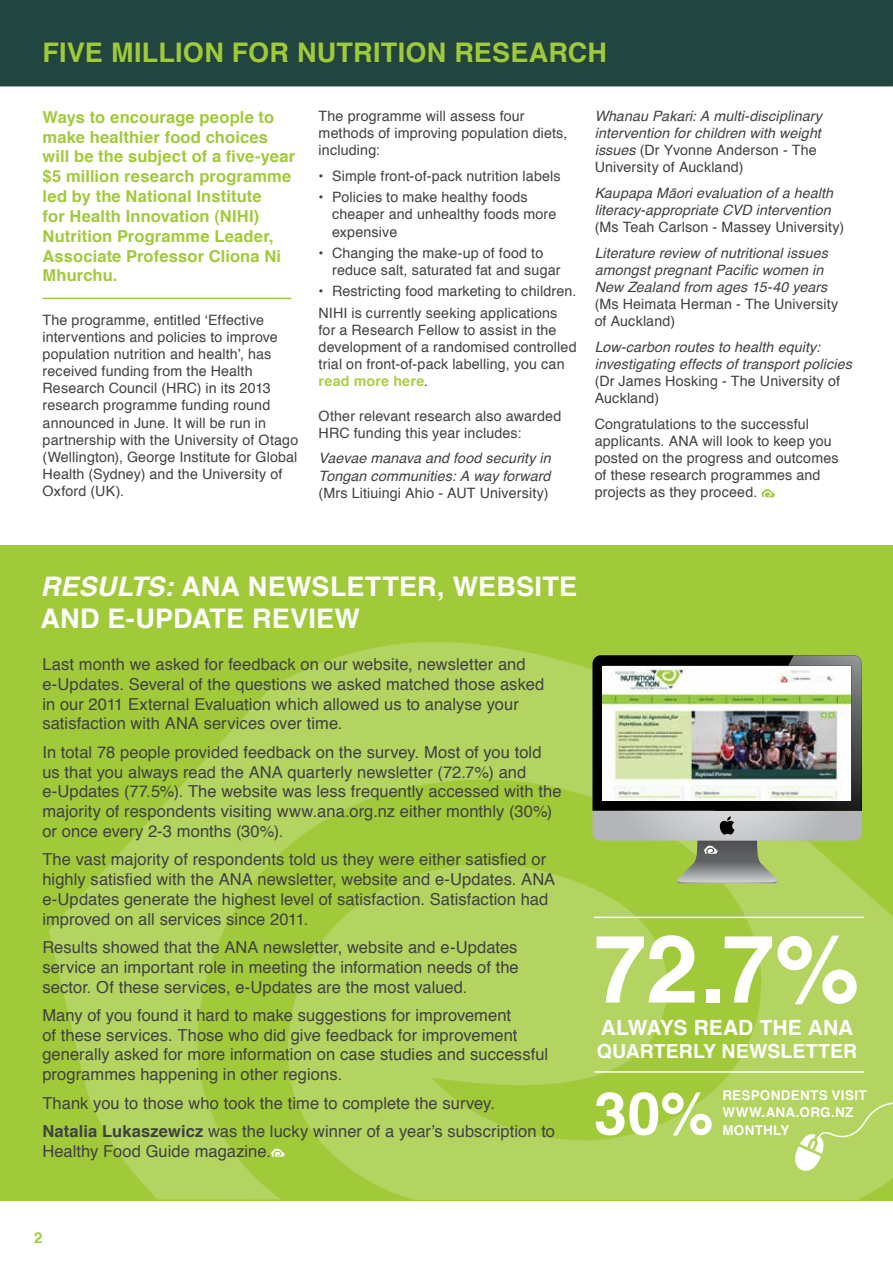
<style>
.page{position:relative;width:893px;height:1263px;background:#fff}
.page>*{position:absolute;margin:0;border:0;box-sizing:border-box;transform-origin:0 0}
.t1{font:700 94.5px "Helvetica";color:#fff}
.t2{font:700 59.25px "Helvetica";color:#fff}
.t3{font:700 27px "Helvetica";letter-spacing:.005em;color:#fff}
.t4{font:700 27px "Helvetica";color:#a1ca3a}
.t5{font:700 21px "Helvetica";color:#fff}
.t6{font:700 19.5px "Helvetica";color:#fff}
.t7{font:16.5px/19.8px "Helvetica";letter-spacing:.005em;color:#414042}
.t8{font:700 16.5px/19.8px "Helvetica";letter-spacing:.01em;color:#a1ca3a}
.t9{font:700 15px "Helvetica";color:#a1ca3a}
.t10{font:14.25px/17.1px "Helvetica";letter-spacing:.01em;color:#414042}
.t11{font:italic 14.25px/17.1px "Helvetica";letter-spacing:.01em;color:#414042}
.t12{font:700 13.5px/17.9px "Helvetica";letter-spacing:.02em;color:#fff}
.s1{font-weight:700;color:#abce4b}
.s2{font-style:normal}
.s3{font-style:italic}
.s4{font-weight:700}
</style>
<div class="page">
<div style="left:0;top:545px;width:893px;height:656px;background:#a1ca3a"></div>
<svg style="left:49px;top:642px;width:844px;height:558px;fill:#b3d460"></svg>
<div style="left:0;top:0;width:893px;height:86px;background:#22453f"></div>
<svg style="left:761px;top:489px;width:14px;height:8px"></svg>
<hr style="left:43px;top:298px;width:248px;height:1px;background:#a1ca3a">
<hr style="left:594px;top:917px;width:270px;height:1px;background:#fff">
<hr style="left:594px;top:1071px;width:270px;height:2px;background:#fff">
<svg style="left:271px;top:1149px;width:14px;height:8px"></svg>
<svg style="left:592px;top:834px;width:270px;height:7px;background:#b9bdb8"></svg>
<svg style="left:592px;top:655px;width:270px;height:179px;background:#747575"></svg>
<img style="left:715px;top:655px;width:147px;height:156px">
<img style="left:720px;top:665px;width:132px;height:134px">
<img style="left:602px;top:666px;width:248px;height:135px">
<svg style="left:794px;top:1099px;width:99px;height:72px;background:#bbd870"></svg>
<svg style="left:675px;top:840px;width:104px;height:43px;background:#909b78"></svg>
<h3 class="t4" style="left:42px;top:31px;width:86px">Five million</h3>
<h3 class="t4" style="left:232px;top:31px;width:19px">for</h3>
<h3 class="t4" style="left:297px;top:31px;width:18px">nutrition</h3>
<h3 class="t4" style="left:454px;top:31px;width:20px">research</h3>
<p class="t8" style="left:43px;top:107px;width:254px">Ways to encourage people to make healthier food choices will be the subject of a five-year $5 million research programme led by the National Institute<br>for Health Innovation (NIHI)<br>Nutrition Programme Leader,<br>Associate Professor Cliona Ni<br>Mhurchu.</p>
<p class="t10" style="left:43px;top:312px;width:257px">The programme, entitled ‘Effective interventions and policies to improve population nutrition and health’, has received funding from the Health Research Council (HRC) in its 2013 research programme funding round announced in June. It will be run in partnership with the University of Otago (Wellington), George Institute for Global Health (Sydney) and the University of Oxford (UK).</p>
<p class="t10" style="left:319px;top:108px;width:250px">The programme will assess four methods of improving population diets, including:</p>
<p class="t10" style="left:319px;top:168px;width:244px">• Simple front-of-pack nutrition labels</p>
<p class="t10" style="left:332px;top:189px;width:226px;text-indent:-13px">• Policies to make healthy foods cheaper and unhealthy foods more expensive</p>
<p class="t10" style="left:332px;top:245px;width:230px;text-indent:-13px">• Changing the make-up of food to reduce salt, saturated fat and sugar</p>
<p class="t10" style="left:319px;top:281px;width:259px;line-height:21.3px">• Restricting food marketing to children.<br>NIHI is currently seeking applications</p>
<p class="t10" style="left:319px;top:322px;width:260px">for a Research Fellow to assist in the development of a randomised controlled trial on front-of-pack labelling, you can <span class="s1">read more here</span>.</p>
<p class="t10" style="left:319px;top:408px;width:244px">Other relevant research also awarded<br>HRC funding this year includes:</p>
<p class="t11" style="left:319px;top:450px;width:234px">Vaevae manava and food security in<br>Tongan communities: A way forward</p>
<p class="t10" style="left:319px;top:484px;width:231px">(Mrs Litiuingi Ahio - AUT University)</p>
<p class="t11" style="left:595px;top:108px;width:229px">Whanau Pakari: A multi-disciplinary intervention for children with weight issues <span class="s2">(Dr Yvonne Anderson - The University of Auckland)</span></p>
<p class="t11" style="left:595px;top:185px;width:240px">Kaupapa Māori evaluation of a health literacy-appropriate CVD intervention</p>
<p class="t10" style="left:595px;top:219px;width:251px">(Ms Teah Carlson - Massey University)</p>
<p class="t11" style="left:595px;top:245px;width:235px">Literature review of nutritional issues amongst pregnant Pacific women in<br>New Zealand from ages 15-40 years</p>
<p class="t10" style="left:595px;top:296px;width:245px">(Ms Heimata Herman - The University of Auckland)</p>
<p class="t11" style="left:595px;top:339px;width:259px">Low-carbon routes to health equity: investigating effects of transport policies</p>
<p class="t10" style="left:595px;top:373px;width:247px">(Dr James Hosking - The University of<br>Auckland)</p>
<p class="t10" style="left:595px;top:416px;width:245px">Congratulations to the successful applicants. ANA will look to keep you posted on the progress and outcomes of these research programmes and projects as they proceed.</p>
<h3 class="t3" style="left:40px;top:564px;width:228px"><span class="s3">RESULTS:</span> ANA newsletter</h3>
<h3 class="t3" style="left:437px;top:564px;width:35px">, website</h3>
<h3 class="t3" style="left:40px;top:597px;width:321px">and e-Update review</h3>
<p class="t7" style="left:42px;top:655px;width:503px">Last month we asked for feedback on our website, newsletter and e-Updates. Several of the questions we asked matched those asked in our 2011 External Evaluation which allowed us to analyse your satisfaction with ANA services over time.</p>
<p class="t7" style="left:42px;top:742px;width:521px">In total 78 people provided feedback on the survey. Most of you told us that you always read the ANA quarterly newsletter (72.7%) and e-Updates (77.5%). The website was less frequently accessed with the majority of respondents visiting www.ana.org.nz either monthly (30%) or once every 2-3 months (30%).</p>
<p class="t7" style="left:42px;top:850px;width:514px">The vast majority of respondents told us they were either satisfied or highly satisfied with the ANA newsletter, website and e-Updates. ANA e-Updates generate the highest level of satisfaction. Satisfaction had improved on all services since 2011.</p>
<p class="t7" style="left:42px;top:938px;width:478px;text-align:justify">Results showed that the ANA newsletter, website and e-Updates service an important role in meeting the information needs of the sector. Of these services, e-Updates are the most valued.</p>
<p class="t7" style="left:42px;top:1006px;width:507px">Many of you found it hard to make suggestions for improvement<br>of these services. Those who did give feedback for improvement generally asked for more information on case studies and successful programmes happening in other regions.</p>
<p class="t7" style="left:42px;top:1089px;width:514px;line-height:28.3px">Thank you to those who took the time to complete the survey.<br><span class="s4">Natalia Lukaszewicz</span> was the lucky winner of a year’s subscription to</p>
<p class="t7" style="left:42px;top:1141px;width:230px">Healthy Food Guide magazine.</p>
<h1 class="t1" style="left:594px;top:893px;width:267px">72.7%</h1>
<p class="t5" style="left:601px;top:1011px;width:16px">alwa</p>
<p class="t5" style="left:660px;top:1011px;width:50px">ys read</p>
<p class="t5" style="left:759px;top:1011px;width:15px">the</p>
<p class="t5" style="left:808px;top:1011px;width:47px">ANA</p>
<p class="t6" style="left:597px;top:1036px;width:30px">quarterl</p>
<p class="t6" style="left:703px;top:1036px;width:33px">y newsletter</p>
<h2 class="t2" style="left:594px;top:1066px;width:121px">30%</h2>
<p class="t12" style="left:722px;top:1087px;width:146px">RESPONDENTS VISIT</p>
<p class="t12" style="left:722px;top:1103px;width:132px">WWW.ANA.ORG.NZ<br>MONTHLY</p>
<p class="t9" style="left:34px;top:1226px;width:10px">2</p>
</div>
